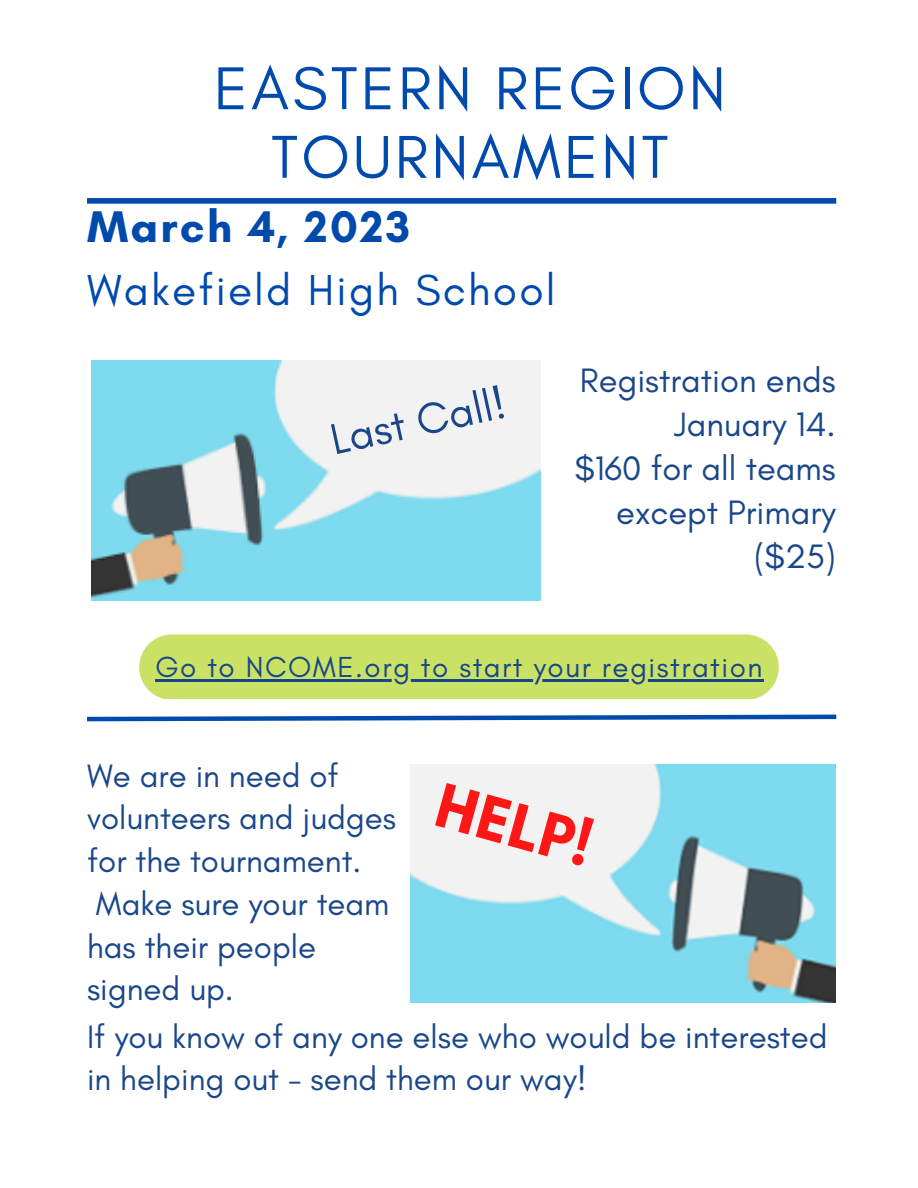
<style>
.page{position:relative;width:918px;height:1188px;background:#fff}
.page>*{position:absolute;margin:0;border:0;box-sizing:border-box;transform-origin:0 0}
.t1{font:700 64.5px "Glacial Indifference";color:#ff1616}
.t2{font:61.65px/68.7px "Glacial Indifference";letter-spacing:.05em;color:#004aad;text-align:center}
.t3{font:700 45.15px "Glacial Indifference";letter-spacing:.05em;color:#004aad}
.t4{font:44.4px "Glacial Indifference";color:#1a4789}
.t5{font:44.25px "Glacial Indifference";letter-spacing:.05em;color:#004aad}
.t6{font:34.5px/43.8px "Glacial Indifference";color:#1a4789;text-align:right}
.t7{font:33px/42.8px "Glacial Indifference";color:#1a4789}
.t8{font:29.55px "Glacial Indifference";letter-spacing:.05em;color:#1a4789}
</style>
<div class="page">
<div style="left:87px;top:198px;width:749px;height:6px;background:#004aad"></div>
<div style="left:139px;top:634px;width:640px;height:65px;background:#c9e265"></div>
<hr style="left:155px;top:679px;width:609px;height:3px;background:#1a4789">
<img style="left:92px;top:360px;width:449px;height:241px">
<svg style="left:87px;top:714px;width:750px;height:8px"></svg>
<img style="left:410px;top:764px;width:425px;height:239px">
<h2 class="t2" style="left:214px;top:53px;width:513px">EASTERN REGION<br>TOURNAMENT</h2>
<h3 class="t3" style="left:87px;top:200px;width:325px">March 4, 2023</h3>
<h3 class="t5" style="left:87px;top:263px;width:470px">Wakefield High School</h3>
<h3 class="t4" style="left:325px;top:413px;width:180px;rotate:-12deg">Last Call!</h3>
<p class="t6" style="left:574px;top:358px;width:263px">Registration ends<br>January 14.<br>$160 for all teams except Primary ($25)</p>
<p class="t8" style="left:155px;top:649px;width:609px">Go to NCOME.org to start your registration</p>
<p class="t7" style="left:87px;top:754px;width:311px">We are in need of volunteers and judges for the tournament.<br>Make sure your team has their people signed up.</p>
<p class="t7" style="left:87px;top:1015px;width:742px">If you know of any one else who would be interested in helping out - send them our way!</p>
<h1 class="t1" style="left:447px;top:766px;width:161px;rotate:15deg">HELP!</h1>
</div>
